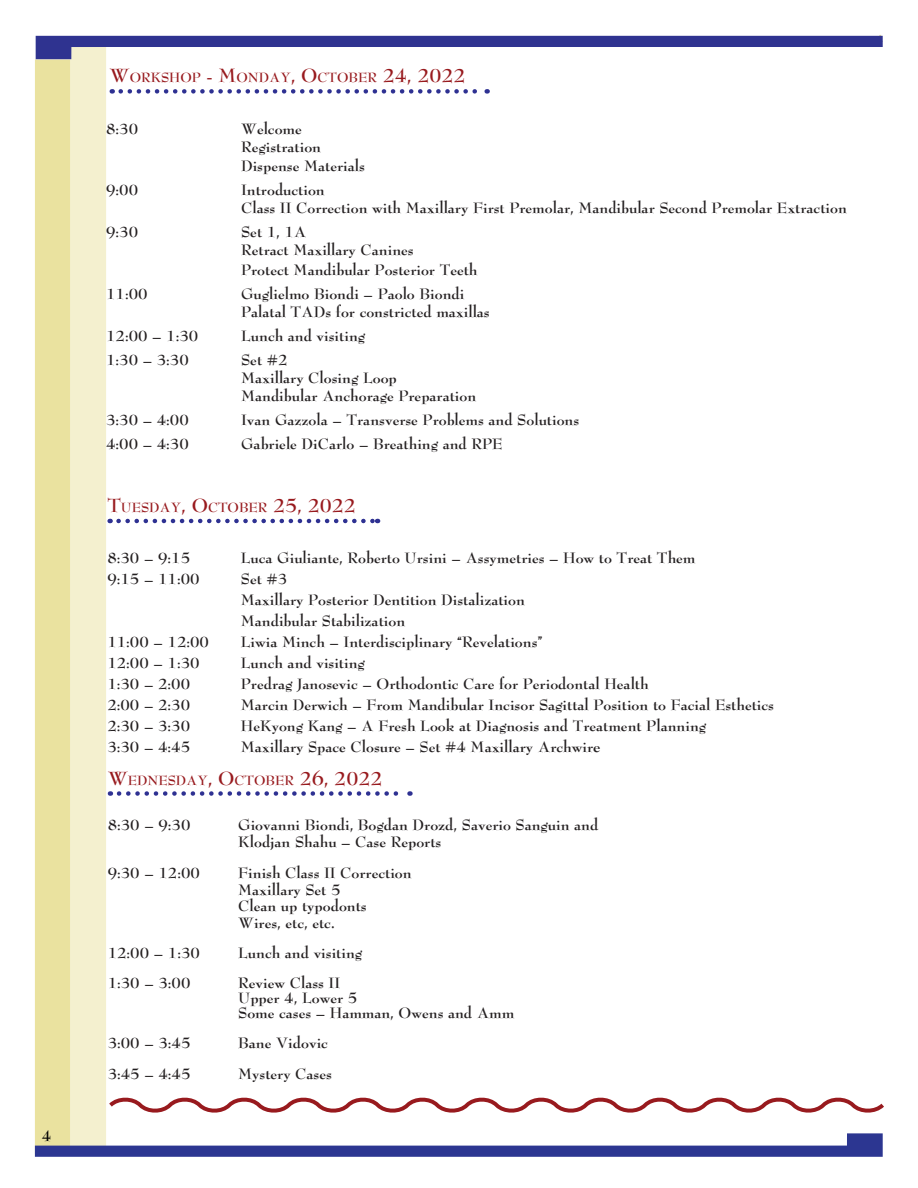
<style>
.page{position:relative;width:918px;height:1188px;background:#fff}
.page>*{position:absolute;margin:0;border:0;box-sizing:border-box;transform-origin:0 0}
.Body{font:700 16.5px "Metro";color:#231f20}
.t1{font:700 16.5px "Metro";color:#000}
.Headline{font:700 14.7px "Metro";color:#981a1e}
.s1{font-size:21px}
.s2{font-size:18px}
</style>
<div class="page">
<div style="left:35px;top:59px;width:36px;height:1095px;background:#eae29f"></div>
<div style="left:70px;top:40px;width:36px;height:1106px;background:#f4f0cf"></div>
<svg style="left:35px;top:1133px;width:848px;height:24px"></svg>
<svg style="left:36px;top:36px;width:847px;height:23px"></svg>
<svg style="left:109px;top:1097px;width:775px;height:16px"></svg>
<svg style="left:121px;top:89px;width:367px;height:5px"></svg>
<svg style="left:119px;top:519px;width:259px;height:4px"></svg>
<svg style="left:119px;top:791px;width:291px;height:5px"></svg>
<p class="t1" style="left:42px;top:1125px;width:11px">4</p>
<p class="Headline" style="left:110px;top:68px;width:358px"><span class="s1">W</span>ORKSHOP <span class="s1">- M</span>ONDAY<span class="s1">, O</span>CTOBER <span class="s1">24, 2022</span></p>
<p class="Body" style="left:106px;top:118px;width:34px">8:30</p>
<p class="Body" style="left:241px;top:118px;width:62px">Welcome</p>
<p class="Body" style="left:241px;top:136px;width:82px">Registration</p>
<p class="Body" style="left:241px;top:156px;width:125px">Dispense Materials</p>
<p class="Body" style="left:106px;top:180px;width:34px">9:00</p>
<p class="Body" style="left:241px;top:180px;width:85px">Introduction</p>
<p class="Body" style="left:241px;top:198px;width:607px">Class II Correction with Maxillary First Premolar, Mandibular Second Premolar Extraction</p>
<p class="Body" style="left:106px;top:222px;width:34px">9:30</p>
<p class="Body" style="left:241px;top:222px;width:67px">Set 1, 1A</p>
<p class="Body" style="left:241px;top:240px;width:174px">Retract Maxillary Canines</p>
<p class="Body" style="left:241px;top:259px;width:238px">Protect Mandibular Posterior Teeth</p>
<p class="Body" style="left:106px;top:283px;width:43px">11:00</p>
<p class="Body" style="left:241px;top:283px;width:225px">Guglielmo Biondi – Paolo Biondi</p>
<p class="Body" style="left:241px;top:301px;width:250px">Palatal TADs for constricted maxillas</p>
<p class="Body" style="left:106px;top:325px;width:94px">12:00 – 1:30</p>
<p class="Body" style="left:241px;top:325px;width:126px">Lunch and visiting</p>
<p class="Body" style="left:106px;top:349px;width:84px">1:30 – 3:30</p>
<p class="Body" style="left:241px;top:349px;width:48px">Set #2</p>
<p class="Body" style="left:241px;top:367px;width:157px">Maxillary Closing Loop</p>
<p class="Body" style="left:241px;top:385px;width:237px">Mandibular Anchorage Preparation</p>
<p class="Body" style="left:106px;top:409px;width:84px">3:30 – 4:00</p>
<p class="Body" style="left:241px;top:409px;width:340px">Ivan Gazzola – Transverse Problems and Solutions</p>
<p class="Body" style="left:106px;top:433px;width:84px">4:00 – 4:30</p>
<p class="Body" style="left:241px;top:433px;width:263px">Gabriele DiCarlo – Breathing and RPE</p>
<p class="Headline" style="left:107px;top:498px;width:250px"><span class="s1">T</span>UESDAY<span class="s1">, O</span>CTOBER <span class="s1">25, 2022</span></p>
<p class="Body" style="left:107px;top:547px;width:84px">8:30 – 9:15</p>
<p class="Body" style="left:241px;top:547px;width:456px">Luca Giuliante, Roberto Ursini – Assymetries – How to Treat Them</p>
<p class="Body" style="left:107px;top:568px;width:94px">9:15 – 11:00</p>
<p class="Body" style="left:241px;top:568px;width:48px">Set #3</p>
<p class="Body" style="left:241px;top:589px;width:286px">Maxillary Posterior Dentition Distalization</p>
<p class="Body" style="left:241px;top:610px;width:166px">Mandibular Stabilization</p>
<p class="Body" style="left:107px;top:631px;width:103px">11:00 – 12:00</p>
<p class="Body" style="left:241px;top:631px;width:303px">Liwia Minch – Interdisciplinary “Revelations”</p>
<p class="Body" style="left:107px;top:652px;width:94px">12:00 – 1:30</p>
<p class="Body" style="left:241px;top:652px;width:126px">Lunch and visiting</p>
<p class="Body" style="left:107px;top:673px;width:84px">1:30 – 2:00</p>
<p class="Body" style="left:241px;top:673px;width:409px">Predrag Janosevic – Orthodontic Care for Periodontal Health</p>
<p class="Body" style="left:107px;top:694px;width:84px">2:00 – 2:30</p>
<p class="Body" style="left:241px;top:694px;width:535px">Marcin Derwich – From Mandibular Incisor Sagittal Position to Facial Esthetics</p>
<p class="Body" style="left:107px;top:715px;width:84px">2:30 – 3:30</p>
<p class="Body" style="left:241px;top:715px;width:467px">HeKyong Kang – A Fresh Look at Diagnosis and Treatment Planning</p>
<p class="Body" style="left:107px;top:736px;width:84px">3:30 – 4:45</p>
<p class="Body" style="left:241px;top:736px;width:361px">Maxillary Space Closure – Set #4 Maxillary Archwir<span class="s2">e</span></p>
<p class="Headline" style="left:108px;top:770px;width:276px"><span class="s1">W</span>EDNESDAY<span class="s1">, O</span>CTOBER <span class="s1">26, 2022</span></p>
<p class="Body" style="left:108px;top:815px;width:84px">8:30 – 9:30</p>
<p class="Body" style="left:238px;top:815px;width:362px">Giovanni Biondi, Bogdan Drozd, Saverio Sanguin and</p>
<p class="Body" style="left:238px;top:831px;width:205px">Klodjan Shahu – Case Reports</p>
<p class="Body" style="left:108px;top:863px;width:94px">9:30 – 12:00</p>
<p class="Body" style="left:238px;top:863px;width:175px">Finish Class II Correction</p>
<p class="Body" style="left:238px;top:879px;width:104px">Maxillary Set 5</p>
<p class="Body" style="left:238px;top:896px;width:130px">Clean up typodonts</p>
<p class="Body" style="left:238px;top:912px;width:98px">Wires, etc, etc.</p>
<p class="Body" style="left:108px;top:942px;width:94px">12:00 – 1:30</p>
<p class="Body" style="left:238px;top:942px;width:126px">Lunch and visiting</p>
<p class="Body" style="left:108px;top:972px;width:84px">1:30 – 3:00</p>
<p class="Body" style="left:238px;top:972px;width:104px">Review Class II</p>
<p class="Body" style="left:238px;top:987px;width:121px">Upper 4, Lower 5</p>
<p class="Body" style="left:238px;top:1002px;width:278px">Some cases – Hamman, Owens and Amm</p>
<p class="Body" style="left:108px;top:1032px;width:84px">3:00 – 3:45</p>
<p class="Body" style="left:238px;top:1032px;width:91px">Bane Vidovic</p>
<p class="Body" style="left:108px;top:1064px;width:84px">3:45 – 4:45</p>
<p class="Body" style="left:238px;top:1064px;width:95px">Mystery Cases</p>
</div>
